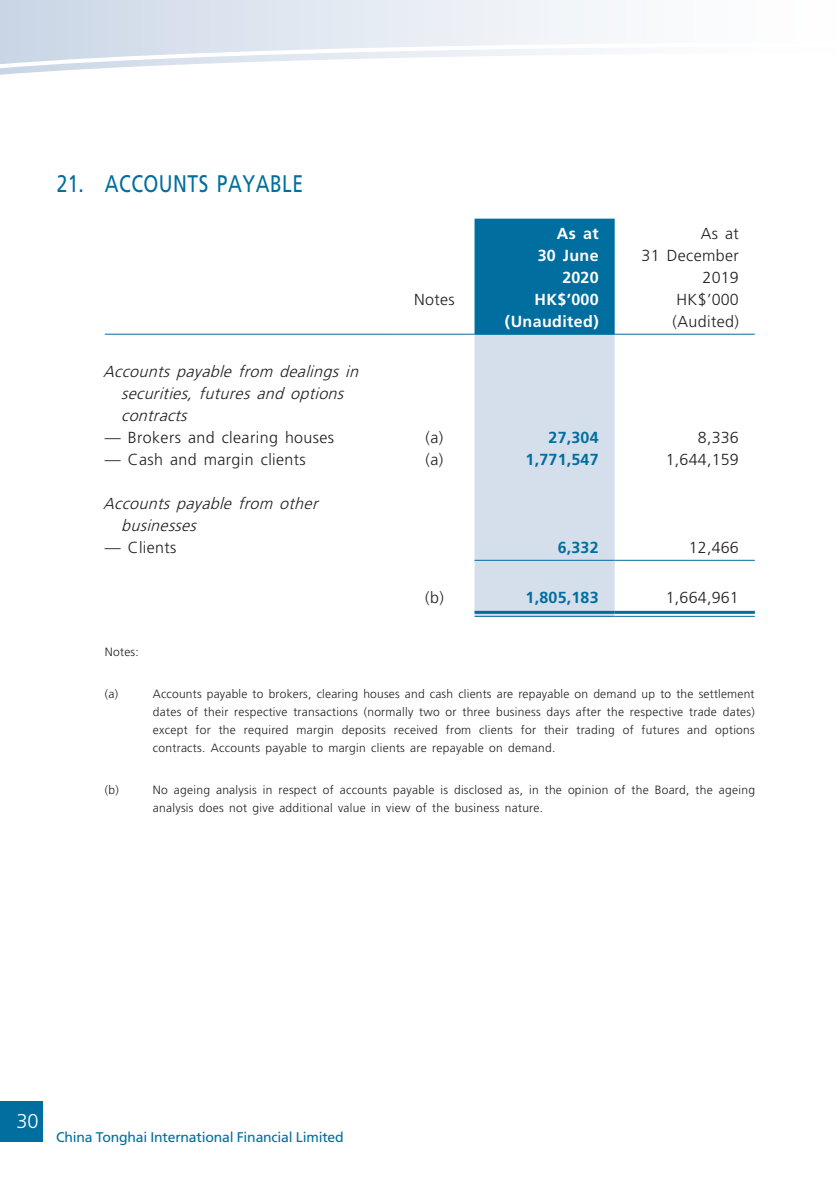
<style>
.page{position:relative;width:840px;height:1191px;background:#fff}
.page>*{position:absolute;margin:0;border:0;box-sizing:border-box;transform-origin:0 0}
._03_H1{font:24px "Frutiger LT Std";letter-spacing:.025em;color:#006e9f;scale:.8 1}
.t1{font:300 20px "Frutiger LT Std";color:#fff}
._15_Table_Stub{font:italic 300 16px/22px "Frutiger LT Std";color:#231f20}
._01_Body_Text{font:300 16px/22px "Frutiger LT Std";letter-spacing:.025em;color:#231f20;text-align:right}
._15_Table_Stub-2{font:300 16px "Frutiger LT Std";letter-spacing:.025em;color:#231f20}
._01_Body_Text-2{font:700 16px/22px "Frutiger LT Std";letter-spacing:.025em;color:#fff;text-align:right}
._01_Body_Text-3{font:700 16px "Frutiger LT Std";letter-spacing:.015em;color:#006e9f}
.t2{font:14px "Frutiger LT Std";letter-spacing:-.015em;color:#006e9f}
._22____IN2__Note{font:300 12px/18px "Frutiger LT Std";letter-spacing:.025em;color:#231f20;text-align:justify}
._26___P2__Note{font:300 12px "Frutiger LT Std";letter-spacing:.025em;color:#231f20}
</style>
<div class="page">
<div style="left:0;top:0;width:839px;height:78px;background:linear-gradient(to right,#ccd8e7,#fff)"></div>
<svg style="left:0;top:43px;width:839px;height:35px"></svg>
<div style="left:0;top:1101px;width:43px;height:40px;background:#006e9f"></div>
<svg style="left:474px;top:219px;width:140px;height:397px;background:#95bdd4"></svg>
<hr style="left:105px;top:334px;width:289px;height:1px;background:#006e9f">
<hr style="left:394px;top:334px;width:80px;height:1px;background:#006e9f">
<hr style="left:474px;top:334px;width:140px;height:1px;background:#006e9f">
<hr style="left:614px;top:334px;width:140px;height:1px;background:#006e9f">
<hr style="left:474px;top:560px;width:140px;height:1px;background:#006e9f">
<hr style="left:614px;top:560px;width:140px;height:1px;background:#006e9f">
<hr style="left:474px;top:611px;width:140px;height:3px;background:#006e9f">
<hr style="left:474px;top:616px;width:140px;height:1px;background:#006e9f">
<hr style="left:614px;top:611px;width:140px;height:3px;background:#006e9f">
<hr style="left:614px;top:616px;width:140px;height:1px;background:#006e9f">
<p class="_03_H1" style="left:57px;top:169px;width:309px">21. ACCOUNTS PAYABLE</p>
<p class="_01_Body_Text-2" style="left:537px;top:222px;width:62px">As at<br>30 June<br>2020</p>
<p class="_01_Body_Text" style="left:641px;top:222px;width:99px">As at<br>31 December<br>2019</p>
<p class="_01_Body_Text" style="left:414px;top:288px;width:42px">Notes</p>
<p class="_01_Body_Text-2" style="left:534px;top:288px;width:66px">HK$’000</p>
<p class="_01_Body_Text" style="left:676px;top:288px;width:64px">HK$’000</p>
<p class="_01_Body_Text-2" style="left:504px;top:310px;width:95px">(Unaudited)</p>
<p class="_01_Body_Text" style="left:672px;top:310px;width:68px">(Audited)</p>
<p class="_15_Table_Stub" style="left:121px;top:360px;width:243px;text-indent:-18px">Accounts payable from dealings in securities, futures and options contracts</p>
<p class="_15_Table_Stub-2" style="left:105px;top:428px;width:231px">— Brokers and clearing houses</p>
<p class="_01_Body_Text" style="left:425px;top:426px;width:19px">(a)</p>
<p class="_01_Body_Text-3" style="left:548px;top:428px;width:52px">27,304</p>
<p class="_01_Body_Text" style="left:697px;top:426px;width:42px">8,336</p>
<p class="_15_Table_Stub-2" style="left:105px;top:450px;width:202px">— Cash and margin clients</p>
<p class="_01_Body_Text" style="left:425px;top:448px;width:19px">(a)</p>
<p class="_01_Body_Text-3" style="left:525px;top:450px;width:74px">1,771,547</p>
<p class="_01_Body_Text" style="left:665px;top:448px;width:74px">1,644,159</p>
<p class="_15_Table_Stub" style="left:121px;top:492px;width:202px;text-indent:-18px">Accounts payable from other businesses</p>
<p class="_15_Table_Stub-2" style="left:105px;top:538px;width:73px">— Clients</p>
<p class="_01_Body_Text-3" style="left:557px;top:538px;width:42px">6,332</p>
<p class="_01_Body_Text" style="left:688px;top:536px;width:52px">12,466</p>
<p class="_01_Body_Text" style="left:425px;top:586px;width:20px">(b)</p>
<p class="_01_Body_Text-3" style="left:525px;top:588px;width:74px">1,805,183</p>
<p class="_01_Body_Text" style="left:665px;top:586px;width:74px">1,664,961</p>
<p class="_26___P2__Note" style="left:105px;top:645px;width:36px">Notes:</p>
<p class="_22____IN2__Note" style="left:105px;top:685px;width:15px">(a)</p>
<p class="_22____IN2__Note" style="left:153px;top:685px;width:603px">Accounts payable to brokers, clearing houses and cash clients are repayable on demand up to the settlement dates of their respective transactions (normally two or three business days after the respective trade dates) except for the required margin deposits received from clients for their trading of futures and options contracts. Accounts payable to margin clients are repayable on demand.</p>
<p class="_22____IN2__Note" style="left:105px;top:781px;width:15px">(b)</p>
<p class="_22____IN2__Note" style="left:153px;top:781px;width:603px">No ageing analysis in respect of accounts payable is disclosed as, in the opinion of the Board, the ageing analysis does not give additional value in view of the business nature.</p>
<h2 class="t1" style="left:16px;top:1109px;width:24px">30</h2>
<p class="t2" style="left:56px;top:1128px;width:289px">China Tonghai International Financial Limited</p>
</div>
